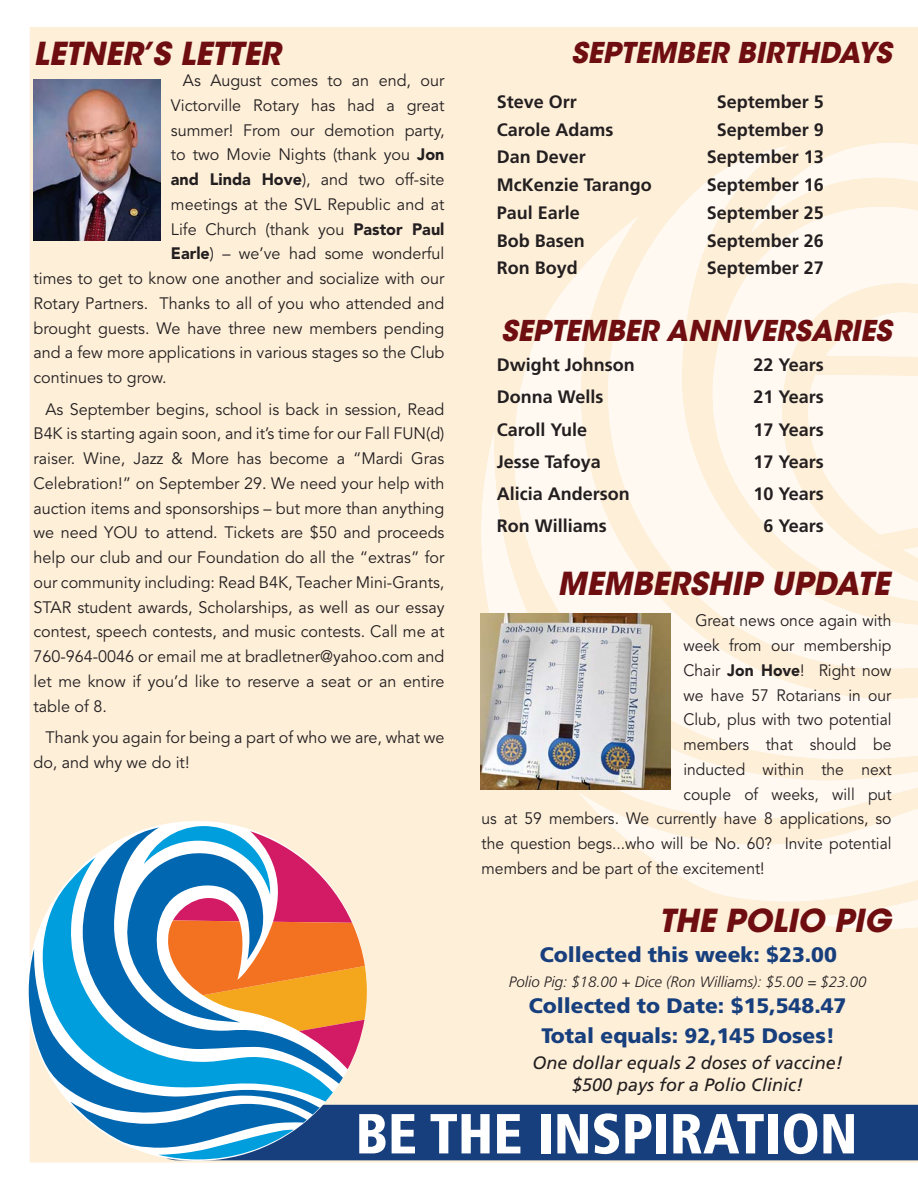
<style>
.page{position:relative;width:918px;height:1188px;background:#fff}
.page>*{position:absolute;margin:0;border:0;box-sizing:border-box;transform-origin:0 0}
.t1{font:31.5px "ITC Avant Garde MM Oblique.740.750.";color:#6e0e10}
.t2{font:28.5px "ITC Avant Garde MM Oblique.740.750.";color:#6e0e10}
.t3{font:900 21px/29.2px "Frutiger";color:#173f7d;text-align:center}
.t4{font:700 18px "Frutiger";color:#231f20}
.t5{font:italic 18px/22.5px "Frutiger";color:#231f20;text-align:center}
.t6{font:16.5px/24.8px "Avenir";color:#231f20;text-align:justify}
.t7{font:16.5px "Avenir";color:#231f20;scale:.95 1}
.t8{font:italic 300 15px "Frutiger";color:#231f20}
.s1{font-weight:900}
</style>
<div class="page">
<div style="left:30px;top:27px;width:888px;height:1136px;background:#feefd9"></div>
<svg style="left:83px;top:827px;width:260px;height:257px"></svg>
<svg style="left:43px;top:857px;width:290px;height:245px"></svg>
<svg style="left:29px;top:949px;width:291px;height:167px"></svg>
<svg style="left:123px;top:826px;width:245px;height:243px"></svg>
<svg style="left:751px;top:143px;width:167px;height:3px"></svg>
<svg style="left:608px;top:146px;width:310px;height:70px;fill:#feefd9"></svg>
<svg style="left:514px;top:216px;width:189px;height:216px;fill:#fff9f1"></svg>
<svg style="left:579px;top:819px;width:339px;height:110px"></svg>
<svg style="left:481px;top:432px;width:437px;height:387px;fill:#fff9f1"></svg>
<svg style="left:703px;top:207px;width:215px;height:394px;fill:#fff9f1"></svg>
<svg style="left:826px;top:312px;width:92px;height:45px"></svg>
<svg style="left:808px;top:375px;width:110px;height:183px"></svg>
<svg style="left:70px;top:1102px;width:848px;height:58px"></svg>
<img style="left:33px;top:80px;width:127px;height:160px">
<img style="left:480px;top:614px;width:190px;height:176px">
<h1 class="t1" style="left:33px;top:36px;width:249px">LETNER’S LETTER</h1>
<p class="t6" style="left:183px;top:70px;width:263px">As August comes to an end, our</p>
<p class="t6" style="left:171px;top:95px;width:275px">Victorville Rotary has had a great</p>
<p class="t6" style="left:171px;top:119px;width:275px">summer! From our demotion party,</p>
<p class="t6" style="left:171px;top:144px;width:275px">to two Movie Nights (thank you <span class="s1">Jon</span></p>
<p class="t6" style="left:171px;top:169px;width:275px"><span class="s1">and Linda Hove</span>), and two off-site</p>
<p class="t6" style="left:171px;top:194px;width:275px">meetings at the SVL Republic and at</p>
<p class="t6" style="left:171px;top:218px;width:275px">Life Church (thank you <span class="s1">Pastor Paul</span></p>
<p class="t6" style="left:171px;top:243px;width:275px"><span class="s1">Earle</span>) – we’ve had some wonderful</p>
<p class="t6" style="left:33px;top:268px;width:412px">times to get to know one another and socialize with our</p>
<p class="t6" style="left:33px;top:293px;width:412px">Rotary Partners. Thanks to all of you who attended and</p>
<p class="t6" style="left:33px;top:317px;width:412px">brought guests. We have three new members pending</p>
<p class="t6" style="left:33px;top:342px;width:413px">and a few more applications in various stages so the Club</p>
<p class="t6" style="left:33px;top:367px;width:135px">continues to grow.</p>
<p class="t6" style="left:33px;top:398px;width:413px;text-indent:12px">As September begins, school is back in session, Read B4K is starting again soon, and it’s time for our Fall FUN(d) raiser. Wine, Jazz &amp; More has become a “Mardi Gras Celebration!” on September 29. We need your help with auction items and sponsorships – but more than anything we need YOU to attend. Tickets are $50 and proceeds help our club and our Foundation do all the “extras” for our community including: Read B4K, Teacher Mini-Grants, STAR student awards, Scholarships, as well as our essay contest, speech contests, and music contests. Call me at 760-964-0046 or email me at bradletner@yahoo.com and let me know if you’d like to reserve a seat or an entire table of 8.</p>
<p class="t6" style="left:33px;top:727px;width:412px;text-indent:12px">Thank you again for being a part of who we are, what we do, and why we do it!</p>
<h2 class="t2" style="left:571px;top:36px;width:322px">SEPTEMBER BIRTHDAYS</h2>
<p class="t4" style="left:497px;top:94px;width:82px">Steve Orr</p>
<p class="t4" style="left:717px;top:94px;width:109px">September 5</p>
<p class="t4" style="left:497px;top:122px;width:118px">Carole Adams</p>
<p class="t4" style="left:717px;top:122px;width:109px">September 9</p>
<p class="t4" style="left:497px;top:150px;width:91px">Dan Dever</p>
<p class="t4" style="left:707px;top:150px;width:119px">September 13</p>
<p class="t4" style="left:497px;top:178px;width:157px">McKenzie Tarango</p>
<p class="t4" style="left:707px;top:178px;width:119px">September 16</p>
<p class="t4" style="left:497px;top:205px;width:85px">Paul Earle</p>
<p class="t4" style="left:707px;top:205px;width:119px">September 25</p>
<p class="t4" style="left:497px;top:233px;width:90px">Bob Basen</p>
<p class="t4" style="left:707px;top:233px;width:119px">September 26</p>
<p class="t4" style="left:497px;top:261px;width:82px">Ron Boyd</p>
<p class="t4" style="left:707px;top:261px;width:119px">September 27</p>
<h2 class="t2" style="left:501px;top:315px;width:392px">SEPTEMBER ANNIVERSARIES</h2>
<p class="t4" style="left:497px;top:358px;width:139px">Dwight Johnson</p>
<p class="t4" style="left:754px;top:358px;width:72px">22 Years</p>
<p class="t4" style="left:497px;top:390px;width:108px">Donna Wells</p>
<p class="t4" style="left:754px;top:390px;width:72px">21 Years</p>
<p class="t4" style="left:497px;top:422px;width:92px">Caroll Yule</p>
<p class="t4" style="left:754px;top:422px;width:72px">17 Years</p>
<p class="t4" style="left:497px;top:454px;width:106px">Jesse Tafoya</p>
<p class="t4" style="left:754px;top:454px;width:72px">17 Years</p>
<p class="t4" style="left:497px;top:487px;width:135px">Alicia Anderson</p>
<p class="t4" style="left:754px;top:487px;width:72px">10 Years</p>
<p class="t4" style="left:497px;top:519px;width:112px">Ron Williams</p>
<p class="t4" style="left:764px;top:519px;width:62px">6 Years</p>
<h1 class="t1" style="left:558px;top:565px;width:333px">MEMBERSHIP UPDATE</h1>
<p class="t7" style="left:695px;top:614px;width:208px">Great news once again with</p>
<p class="t7" style="left:683px;top:639px;width:221px">week from our membership</p>
<p class="t7" style="left:683px;top:663px;width:221px">Chair <span class="s1">Jon Hove</span>! Right now</p>
<p class="t7" style="left:683px;top:688px;width:221px">we have 57 Rotarians in our</p>
<p class="t7" style="left:683px;top:713px;width:221px">Club, plus with two potential</p>
<p class="t7" style="left:683px;top:738px;width:221px">members that should be</p>
<p class="t7" style="left:683px;top:762px;width:221px">inducted within the next</p>
<p class="t7" style="left:683px;top:787px;width:221px">couple of weeks, will put</p>
<p class="t7" style="left:482px;top:812px;width:433px">us at 59 members. We currently have 8 applications, so</p>
<p class="t7" style="left:482px;top:837px;width:433px">the question begs...who will be No. 60? Invite potential</p>
<p class="t7" style="left:482px;top:861px;width:299px">members and be part of the excitement!</p>
<h1 class="t1" style="left:659px;top:903px;width:233px">THE POLIO PIG</h1>
<p class="t3" style="left:540px;top:942px;width:299px">Collected this week: $23.00</p>
<p class="t8" style="left:509px;top:976px;width:359px">Polio Pig: $18.00 + Dice (Ron Williams): $5.00 = $23.00</p>
<p class="t3" style="left:529px;top:993px;width:319px">Collected to Date: $15,548.47<br>Total equals: 92,145 Doses!</p>
<p class="t5" style="left:533px;top:1053px;width:312px">One dollar equals 2 doses of vaccine! $500 pays for a Polio Clinic!</p>
</div>
